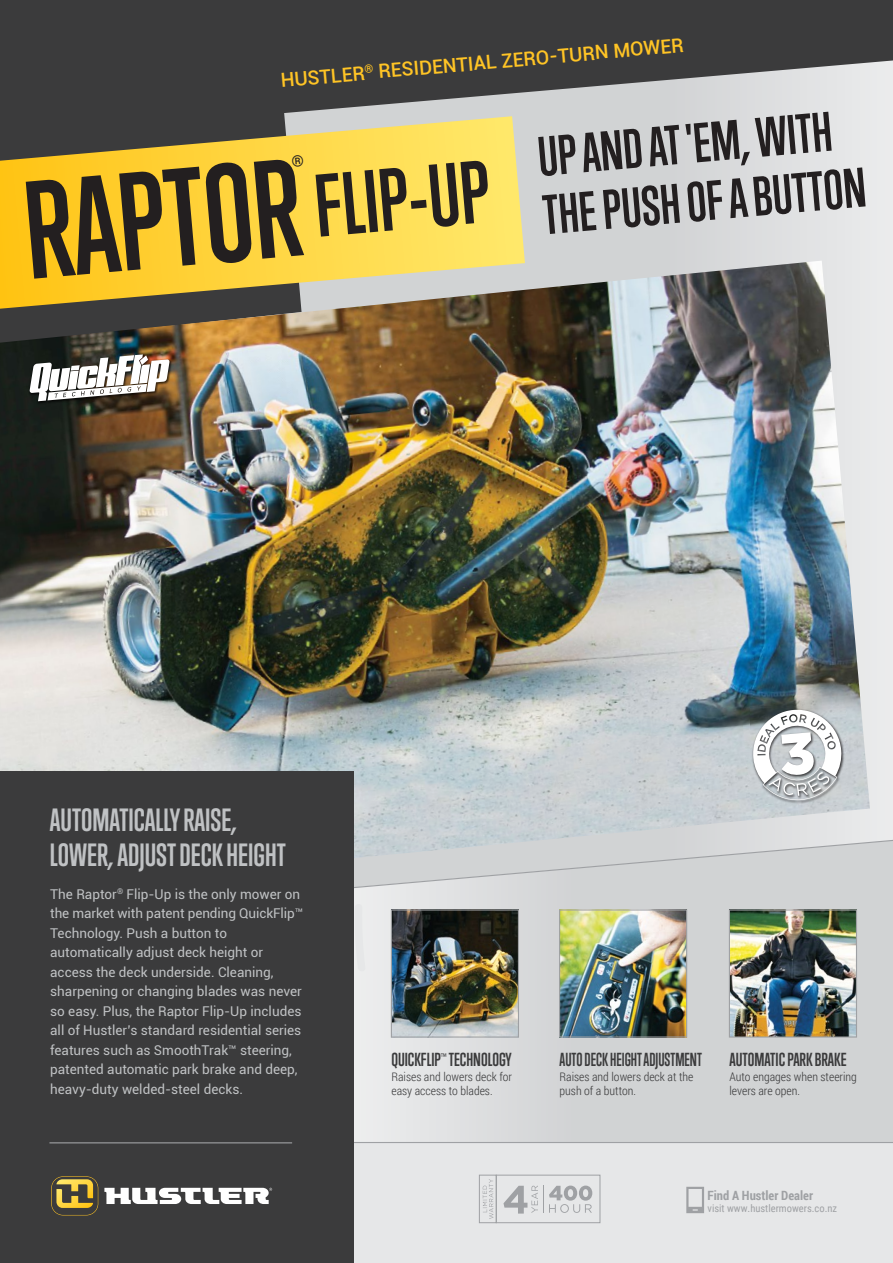
<style>
.page{position:relative;width:893px;height:1263px;background:#fff}
.page>*{position:absolute;margin:0;border:0;box-sizing:border-box;transform-origin:0 0}
.t1{font:700 126.9px "Trump Gothic Pro";color:#231f20}
.t2{font:700 81px "Trump Gothic Pro";color:#231f20}
.t3{font:700 51px/58.5px "Trump Gothic Pro";color:#231f20}
.t4{font:700 29.4px/34.5px "Trump Gothic Pro";color:#c0c2c4}
.t5{font:500 19.5px "Roboto";color:#ffc425}
.t6{font:700 17.25px "Trump Gothic Pro";color:#3b3b3c}
.t7{font:700 17.25px "Trump Gothic Pro";color:#3b3b3c;scale:.92 1}
.t8{font:13.5px/19.5px "Roboto";color:#c0c2c4}
.t9{font:700 12.75px "Roboto Condensed";color:#9fa1a4}
.t10{font:300 12px/14.4px "Roboto Condensed";color:#3b3b3c}
.t11{font:10.5px "Roboto Condensed";color:#9fa1a4}
</style>
<div class="page">
<div style="left:870px;top:344px;width:23px;height:493px;background:#eaebec"></div>
<svg style="left:0;top:0;width:893px;height:344px;background:#838485"></svg>
<div style="left:347px;top:1142px;width:546px;height:121px;background:#e6e7e8"></div>
<svg style="left:0;top:116px;width:525px;height:145px;background:#e5c348"></svg>
<svg style="left:353px;top:889px;width:540px;height:253px;background:#d5d6d7"></svg>
<svg style="left:686px;top:1187px;width:18px;height:26px"></svg>
<hr style="left:353px;top:1142px;width:540px;height:1px;background:#9fa1a4">
<svg style="left:870px;top:837px;width:23px;height:52px"></svg>
<svg style="left:354px;top:903px;width:12px;height:69px"></svg>
<img style="left:0;top:261px;width:870px;height:631px">
<div style="left:0;top:771px;width:353px;height:492px;background:#3b3b3c"></div>
<hr style="left:49px;top:1142px;width:243px;height:1px;background:#9fa1a4">
<svg style="left:104px;top:1188px;width:168px;height:16px"></svg>
<svg style="left:51px;top:1176px;width:47px;height:39px"></svg>
<img style="left:28px;top:352px;width:145px;height:53px">
<img style="left:30px;top:354px;width:139px;height:47px">
<div style="left:479px;top:1175px;width:18px;height:48px;border:1px solid #9fa1a4"></div>
<div style="left:496px;top:1175px;width:104px;height:48px;border:1px solid #9fa1a4"></div>
<svg style="left:483px;top:1179px;width:10px;height:40px"></svg>
<svg style="left:503px;top:1185px;width:89px;height:28px"></svg>
<img style="left:393px;top:911px;width:124px;height:124px">
<div style="left:391px;top:909px;width:128px;height:128px;border:1px solid #9fa1a4"></div>
<img style="left:561px;top:911px;width:124px;height:124px">
<div style="left:559px;top:909px;width:128px;height:128px;border:1px solid #9fa1a4"></div>
<img style="left:731px;top:911px;width:124px;height:124px">
<div style="left:729px;top:909px;width:128px;height:128px;border:1px solid #9fa1a4"></div>
<img style="left:751px;top:707px;width:95px;height:97px">
<svg style="left:751px;top:708px;width:91px;height:93px"></svg>
<svg style="left:828px;top:742px;width:7px;height:6px"></svg>
<svg style="left:292px;top:155px;width:12px;height:12px"></svg>
<h3 class="t5" style="left:280px;top:66px;width:406px;rotate:-5deg">HUSTLER<sup>®</sup> RESIDENTIAL ZERO-TURN MOWER</h3>
<h1 class="t1" style="left:18px;top:154px;width:278px;rotate:-5deg">RAPTOR</h1>
<h2 class="t2" style="left:311px;top:157px;width:177px;rotate:-5deg">FLIP-UP</h2>
<h3 class="t3" style="left:535px;top:128px;width:326px;rotate:-5deg">UP AND AT 'EM, WITH<br>THE PUSH OF A BUTTON</h3>
<h3 class="t4" style="left:50px;top:803px;width:237px">AUTOMATICALLY RAISE,<br>LOWER, ADJUST DECK HEIGHT</h3>
<p class="t8" style="left:50px;top:884px;width:255px">The Raptor<sup>®</sup> Flip-Up is the only mower on the market with patent pending QuickFlip™ Technology. Push a button to automatically adjust deck height or access the deck underside. Cleaning, sharpening or changing blades was never so easy. Plus, the Raptor Flip-Up includes all of Hustler’s standard residential series features such as SmoothTrak™ steering, patented automatic park brake and deep, heavy-duty welded-steel decks.</p>
<p class="t6" style="left:391px;top:1049px;width:122px">QUICKFLIP<sup>™</sup> TECHNOLOGY</p>
<p class="t10" style="left:391px;top:1069px;width:122px">Raises and lowers deck for easy access to blades.</p>
<p class="t7" style="left:560px;top:1049px;width:156px">AUTO DECK HEIGHT ADJUSTMENT</p>
<p class="t10" style="left:560px;top:1069px;width:135px">Raises and lowers deck at the push of a button.</p>
<p class="t6" style="left:729px;top:1049px;width:119px">AUTOMATIC PARK BRAKE</p>
<p class="t10" style="left:729px;top:1069px;width:129px">Auto engages when steering levers are open.</p>
<p class="t9" style="left:707px;top:1186px;width:107px">Find A Hustler Dealer</p>
<p class="t11" style="left:707px;top:1201px;width:131px">visit www.hustlermowers.co.nz</p>
</div>
